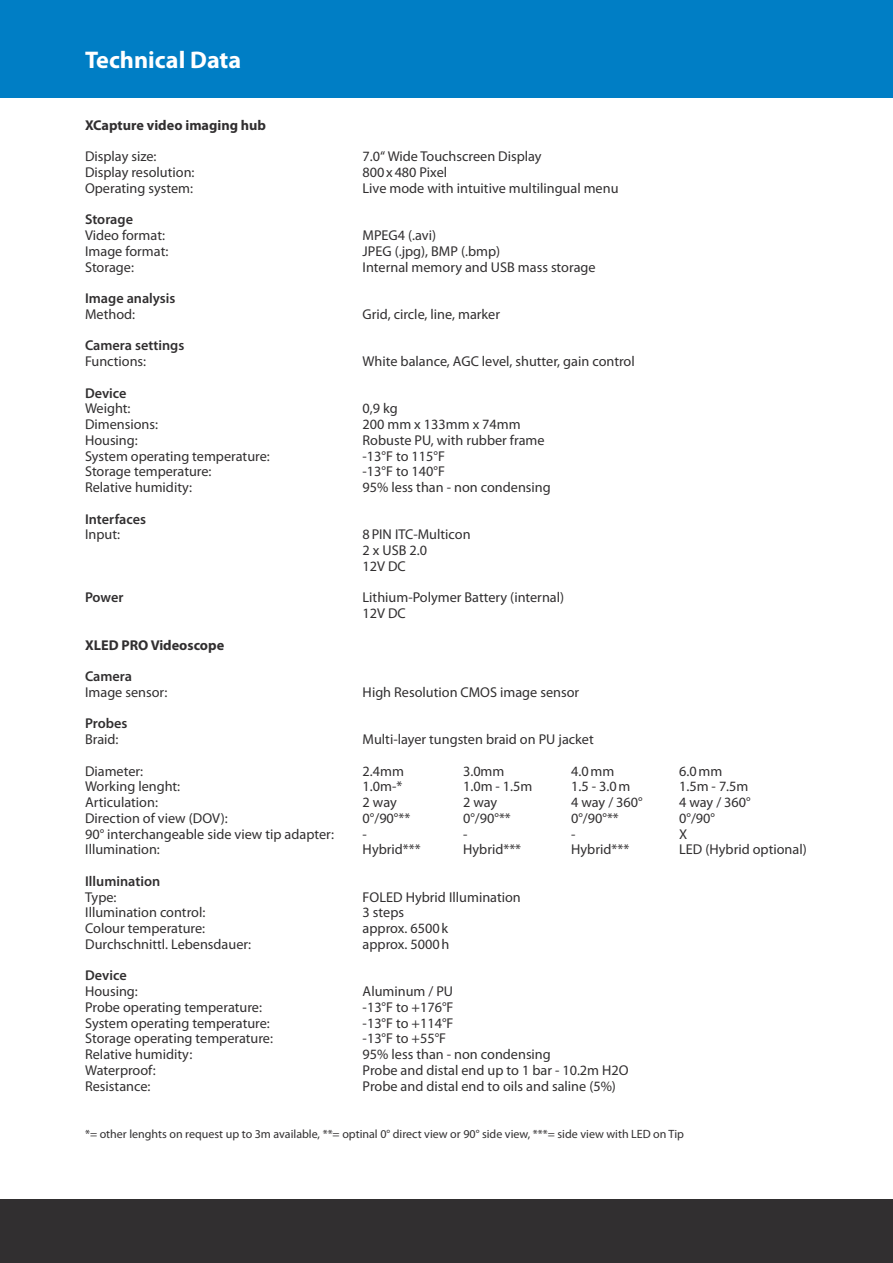
<style>
.page{position:relative;width:893px;height:1263px;background:#fff}
.page>*{position:absolute;margin:0;border:0;box-sizing:border-box;transform-origin:0 0}
.t1{font:700 24.15px "Myriad Pro";color:#fff}
.t2{font:14.25px/15.8px "Myriad Pro";color:#312f30}
.t3{font:600 14.25px "Myriad Pro";color:#312f30}
.t4{font:700 14.25px "Myriad Pro";color:#312f30}
.t5{font:12px "Myriad Pro";color:#312f30}
</style>
<div class="page">
<div style="left:0;top:0;width:893px;height:98px;background:#007ec5"></div>
<div style="left:0;top:1199px;width:893px;height:64px;background:#312f30"></div>
<h1 class="t1" style="left:85px;top:44px;width:158px">Technical Data</h1>
<p class="t4" style="left:85px;top:116px;width:183px">XCapture video imaging hub</p>
<p class="t2" style="left:85px;top:149px;width:73px">Display size:</p>
<p class="t2" style="left:363px;top:149px;width:181px">7.0“ Wide Touchscreen Display</p>
<p class="t2" style="left:85px;top:164px;width:111px">Display resolution:</p>
<p class="t2" style="left:363px;top:164px;width:86px">800x480 Pixel</p>
<p class="t2" style="left:85px;top:180px;width:109px">Operating system:</p>
<p class="t2" style="left:363px;top:180px;width:257px">Live mode with intuitive multilingual menu</p>
<p class="t3" style="left:85px;top:211px;width:49px">Storage</p>
<p class="t2" style="left:85px;top:227px;width:81px">Video format:</p>
<p class="t2" style="left:363px;top:227px;width:75px">MPEG4 (.avi)</p>
<p class="t2" style="left:85px;top:243px;width:85px">Image format:</p>
<p class="t2" style="left:363px;top:243px;width:139px">JPEG (.jpg), BMP (.bmp)</p>
<p class="t2" style="left:85px;top:259px;width:50px">Storage:</p>
<p class="t2" style="left:363px;top:259px;width:235px">Internal memory and USB mass storage</p>
<p class="t3" style="left:85px;top:289px;width:92px">Image analysis</p>
<p class="t2" style="left:85px;top:306px;width:52px">Method:</p>
<p class="t2" style="left:363px;top:306px;width:139px">Grid, circle, line, marker</p>
<p class="t3" style="left:85px;top:337px;width:101px">Camera settings</p>
<p class="t2" style="left:85px;top:353px;width:63px">Functions:</p>
<p class="t2" style="left:363px;top:353px;width:274px">White balance, AGC level, shutter, gain control</p>
<p class="t3" style="left:85px;top:384px;width:43px">Device</p>
<p class="t2" style="left:85px;top:401px;width:47px">Weight:</p>
<p class="t2" style="left:363px;top:401px;width:37px">0,9 kg</p>
<p class="t2" style="left:85px;top:416px;width:75px">Dimensions:</p>
<p class="t2" style="left:363px;top:416px;width:160px">200 mm x 133mm x 74mm</p>
<p class="t2" style="left:85px;top:432px;width:54px">Housing:</p>
<p class="t2" style="left:363px;top:432px;width:183px">Robuste PU, with rubber frame</p>
<p class="t2" style="left:85px;top:448px;width:186px">System operating temperature:</p>
<p class="t2" style="left:363px;top:448px;width:84px">-13°F to 115°F</p>
<p class="t2" style="left:85px;top:464px;width:128px">Storage temperature:</p>
<p class="t2" style="left:363px;top:464px;width:84px">-13°F to 140°F</p>
<p class="t2" style="left:85px;top:479px;width:109px">Relative humidity:</p>
<p class="t2" style="left:363px;top:479px;width:190px">95% less than - non condensing</p>
<p class="t3" style="left:85px;top:510px;width:63px">Interfaces</p>
<p class="t2" style="left:85px;top:527px;width:37px">Input:</p>
<p class="t2" style="left:363px;top:527px;width:110px">8PIN ITC-Multicon<br>2 x USB 2.0<br>12V DC</p>
<p class="t3" style="left:85px;top:589px;width:40px">Power</p>
<p class="t2" style="left:363px;top:589px;width:203px">Lithium-Polymer Battery (internal)<br>12V DC</p>
<p class="t4" style="left:85px;top:636px;width:141px">XLED PRO Videoscope</p>
<p class="t3" style="left:85px;top:667px;width:49px">Camera</p>
<p class="t2" style="left:85px;top:684px;width:84px">Image sensor:</p>
<p class="t2" style="left:363px;top:684px;width:218px">High Resolution CMOS image sensor</p>
<p class="t3" style="left:85px;top:714px;width:44px">Probes</p>
<p class="t2" style="left:85px;top:731px;width:35px">Braid:</p>
<p class="t2" style="left:363px;top:731px;width:233px">Multi-layer tungsten braid on PU jacket</p>
<p class="t2" style="left:85px;top:763px;width:60px">Diameter:</p>
<p class="t2" style="left:363px;top:763px;width:43px">2.4mm</p>
<p class="t2" style="left:463px;top:763px;width:43px">3.0mm</p>
<p class="t2" style="left:571px;top:763px;width:45px">4.0mm</p>
<p class="t2" style="left:679px;top:763px;width:45px">6.0mm</p>
<p class="t2" style="left:85px;top:778px;width:97px">Working lenght:</p>
<p class="t2" style="left:363px;top:778px;width:41px">1.0m-*</p>
<p class="t2" style="left:463px;top:778px;width:71px">1.0m - 1.5m</p>
<p class="t2" style="left:571px;top:778px;width:61px">1.5 - 3.0m</p>
<p class="t2" style="left:679px;top:778px;width:71px">1.5m - 7.5m</p>
<p class="t2" style="left:85px;top:794px;width:74px">Articulation:</p>
<p class="t2" style="left:363px;top:794px;width:36px">2 way</p>
<p class="t2" style="left:463px;top:794px;width:36px">2 way</p>
<p class="t2" style="left:571px;top:794px;width:73px">4 way / 360°</p>
<p class="t2" style="left:679px;top:794px;width:73px">4 way / 360°</p>
<p class="t2" style="left:85px;top:810px;width:144px">Direction of view (DOV):</p>
<p class="t2" style="left:363px;top:810px;width:49px">0°/90°**</p>
<p class="t2" style="left:463px;top:810px;width:49px">0°/90°**</p>
<p class="t2" style="left:571px;top:810px;width:49px">0°/90°**</p>
<p class="t2" style="left:679px;top:810px;width:37px">0°/90°</p>
<p class="t2" style="left:85px;top:826px;width:250px">90° interchangeable side view tip adapter:</p>
<p class="t2" style="left:363px;top:826px;width:6px">-</p>
<p class="t2" style="left:463px;top:826px;width:6px">-</p>
<p class="t2" style="left:571px;top:826px;width:6px">-</p>
<p class="t2" style="left:679px;top:826px;width:10px">X</p>
<p class="t2" style="left:85px;top:841px;width:76px">Illumination:</p>
<p class="t2" style="left:363px;top:841px;width:60px">Hybrid***</p>
<p class="t2" style="left:463px;top:841px;width:60px">Hybrid***</p>
<p class="t2" style="left:571px;top:841px;width:60px">Hybrid***</p>
<p class="t2" style="left:679px;top:841px;width:129px">LED (Hybrid optional)</p>
<p class="t3" style="left:85px;top:872px;width:77px">Illumination</p>
<p class="t2" style="left:85px;top:889px;width:33px">Type:</p>
<p class="t2" style="left:363px;top:889px;width:160px">FOLED Hybrid Illumination</p>
<p class="t2" style="left:85px;top:904px;width:122px">Illumination control:</p>
<p class="t2" style="left:363px;top:904px;width:43px">3 steps</p>
<p class="t2" style="left:85px;top:920px;width:122px">Colour temperature:</p>
<p class="t2" style="left:363px;top:920px;width:87px">approx. 6500k</p>
<p class="t2" style="left:85px;top:936px;width:168px">Durchschnittl. Lebensdauer:</p>
<p class="t2" style="left:363px;top:936px;width:88px">approx. 5000h</p>
<p class="t3" style="left:85px;top:966px;width:43px">Device</p>
<p class="t2" style="left:85px;top:983px;width:54px">Housing:</p>
<p class="t2" style="left:363px;top:983px;width:92px">Aluminum / PU</p>
<p class="t2" style="left:85px;top:999px;width:178px">Probe operating temperature:</p>
<p class="t2" style="left:363px;top:999px;width:92px">-13°F to +176°F</p>
<p class="t2" style="left:85px;top:1015px;width:186px">System operating temperature:</p>
<p class="t2" style="left:363px;top:1015px;width:92px">-13°F to +114°F</p>
<p class="t2" style="left:85px;top:1030px;width:189px">Storage operating temperature:</p>
<p class="t2" style="left:363px;top:1030px;width:85px">-13°F to +55°F</p>
<p class="t2" style="left:85px;top:1046px;width:109px">Relative humidity:</p>
<p class="t2" style="left:363px;top:1046px;width:190px">95% less than - non condensing</p>
<p class="t2" style="left:85px;top:1062px;width:72px">Waterproof:</p>
<p class="t2" style="left:363px;top:1062px;width:267px">Probe and distal end up to 1 bar - 10.2m H2O</p>
<p class="t2" style="left:85px;top:1078px;width:67px">Resistance:</p>
<p class="t2" style="left:363px;top:1078px;width:255px">Probe and distal end to oils and saline (5%)</p>
<p class="t5" style="left:85px;top:1127px;width:600px">*= other lenghts on request up to 3m available, **= optinal 0° direct view or 90° side view, ***= side view with LED on Tip</p>
</div>
